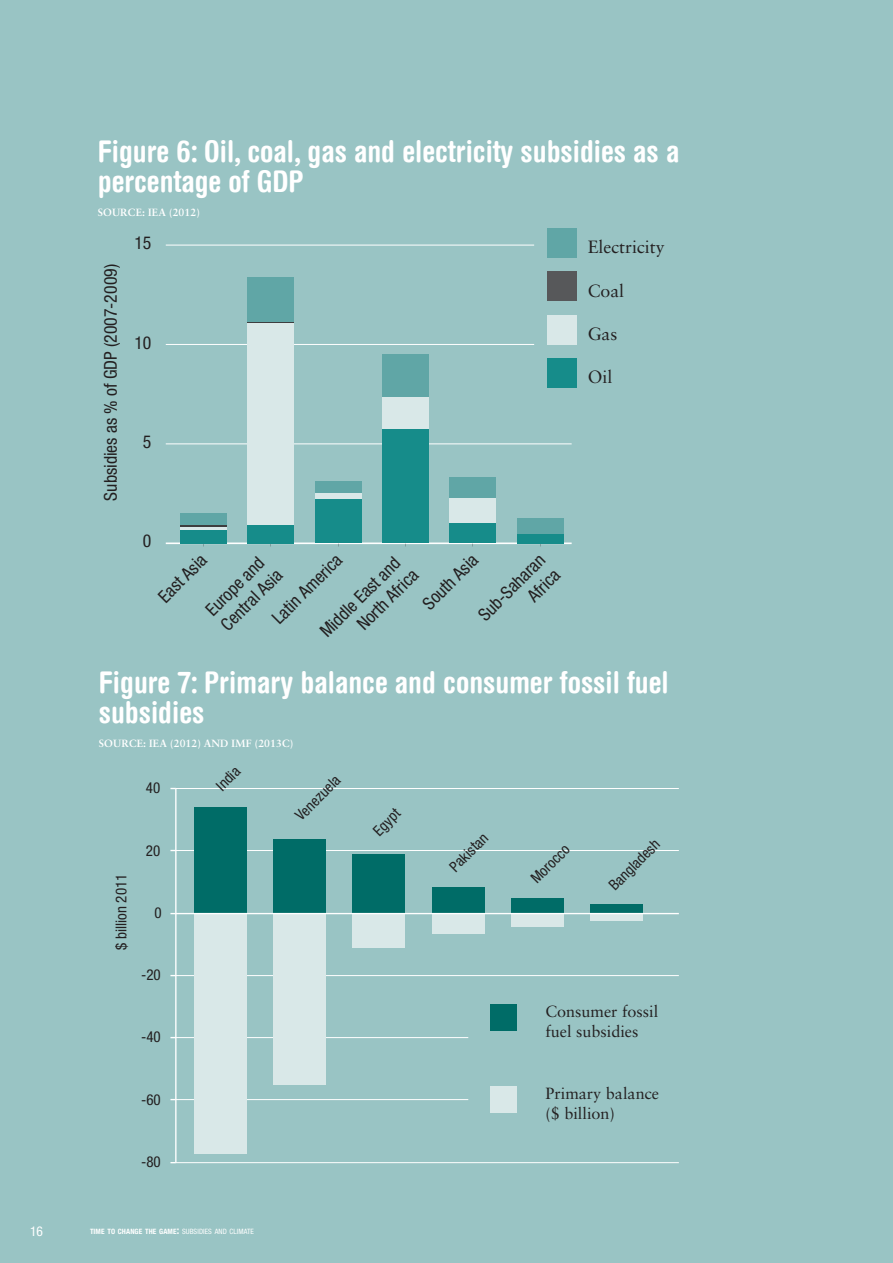
<style>
.page{position:relative;width:893px;height:1263px;background:#99c4c4}
.page>*{position:absolute;margin:0;border:0;box-sizing:border-box;transform-origin:0 0}
.t1{font:700 condensed 31.95px "Helvetica Rounded LT";color:#fff}
.FIGURE_HEADING{font:700 condensed 30px/30px "Helvetica Rounded LT";color:#fff}
.t2{font:condensed 17.7px/21.3px "Helvetica Neue LT Std";color:#231f20;text-align:right}
.t3{font:17.7px "Sabon LT Std";color:#231f20}
.t4{font:16.2px/19.5px "Sabon LT Std";color:#231f20}
.t5{font:condensed 15px "Helvetica Neue LT Std";color:#231f20}
.t6{font:condensed 14.85px "Helvetica Neue LT Std";color:#231f20}
.t7{font:condensed 13.5px "Helvetica Neue LT Std";color:#fff}
.FIGURE_SOURCE{font:700 10.5px "Sabon LT Std";letter-spacing:.01em;color:#fff}
.t8{font:700 condensed 7.35px "Helvetica Neue LT Std";letter-spacing:.015em;color:#fff}
.s1{font-size:10.5px}
.s2{font-weight:400}
</style>
<div class="page">
<hr style="left:176px;top:1162px;width:503px;height:1px;background:#fff">
<hr style="left:176px;top:1099px;width:292px;height:1px;background:#fff">
<hr style="left:176px;top:1037px;width:292px;height:1px;background:#fff">
<hr style="left:176px;top:975px;width:503px;height:1px;background:#fff">
<hr style="left:176px;top:850px;width:503px;height:1px;background:#fff">
<hr style="left:176px;top:788px;width:503px;height:1px;background:#fff">
<div style="left:194px;top:807px;width:53px;height:106px;background:#006c67"></div>
<div style="left:590px;top:904px;width:53px;height:9px;background:#006c67"></div>
<div style="left:352px;top:854px;width:53px;height:59px;background:#006c67"></div>
<div style="left:273px;top:839px;width:53px;height:74px;background:#006c67"></div>
<div style="left:511px;top:898px;width:53px;height:15px;background:#006c67"></div>
<div style="left:432px;top:887px;width:52px;height:26px;background:#006c67"></div>
<div style="left:194px;top:913px;width:53px;height:240px;background:#d9e8e8"></div>
<div style="left:590px;top:913px;width:53px;height:7px;background:#d9e8e8"></div>
<div style="left:352px;top:913px;width:53px;height:34px;background:#d9e8e8"></div>
<div style="left:273px;top:913px;width:53px;height:171px;background:#d9e8e8"></div>
<div style="left:511px;top:913px;width:53px;height:14px;background:#d9e8e8"></div>
<div style="left:432px;top:913px;width:52px;height:20px;background:#d9e8e8"></div>
<hr style="left:175px;top:788px;width:2px;height:375px;background:#fff">
<hr style="left:176px;top:913px;width:503px;height:1px;background:#fff">
<div style="left:490px;top:1004px;width:27px;height:27px;background:#006c67"></div>
<div style="left:490px;top:1086px;width:27px;height:27px;background:#d9e8e8"></div>
<hr style="left:166px;top:542px;width:406px;height:2px;background:#fff">
<hr style="left:166px;top:444px;width:406px;height:1px;background:#fff">
<hr style="left:166px;top:344px;width:368px;height:1px;background:#fff">
<hr style="left:166px;top:245px;width:368px;height:1px;background:#fff">
<div style="left:547px;top:358px;width:30px;height:29px;background:#168c8a"></div>
<div style="left:547px;top:315px;width:30px;height:29px;background:#d9e8e8"></div>
<div style="left:547px;top:271px;width:30px;height:30px;background:#57585a"></div>
<div style="left:547px;top:228px;width:30px;height:30px;background:#60a6a6"></div>
<hr style="left:180px;top:527px;width:46px;height:3px;background:#d9e8e8">
<div style="left:247px;top:323px;width:46px;height:202px;background:#d9e8e8"></div>
<div style="left:315px;top:493px;width:46px;height:6px;background:#d9e8e8"></div>
<div style="left:382px;top:397px;width:47px;height:32px;background:#d9e8e8"></div>
<div style="left:450px;top:497px;width:46px;height:27px;background:#d9e8e8"></div>
<div style="left:180px;top:530px;width:46px;height:13px;background:#168c8a"></div>
<div style="left:247px;top:525px;width:46px;height:18px;background:#168c8a"></div>
<div style="left:315px;top:499px;width:46px;height:44px;background:#168c8a"></div>
<div style="left:382px;top:429px;width:47px;height:114px;background:#168c8a"></div>
<div style="left:450px;top:524px;width:46px;height:19px;background:#168c8a"></div>
<div style="left:517px;top:533px;width:46px;height:10px;background:#168c8a"></div>
<div style="left:180px;top:513px;width:46px;height:13px;background:#60a6a6"></div>
<div style="left:247px;top:277px;width:46px;height:45px;background:#60a6a6"></div>
<div style="left:315px;top:481px;width:46px;height:12px;background:#60a6a6"></div>
<div style="left:382px;top:354px;width:47px;height:43px;background:#60a6a6"></div>
<div style="left:450px;top:477px;width:46px;height:20px;background:#60a6a6"></div>
<div style="left:517px;top:518px;width:46px;height:15px;background:#60a6a6"></div>
<hr style="left:180px;top:526px;width:46px;height:1px;background:#3e3e3f">
<hr style="left:247px;top:322px;width:46px;height:1px;background:#3e3e3f">
<p class="t1" style="left:94px;top:123px;width:437px">as a percentage of GDP (2007-2009)</p>
<p class="FIGURE_HEADING" style="left:98px;top:136px;width:583px">Figure 6: Oil, coal, gas and electricity subsidies as a percentage of GDP</p>
<p class="FIGURE_SOURCE" style="left:98px;top:206px;width:104px">SOURCE: IEA (2012)</p>
<p class="t2" style="left:100px;top:500px;width:238px;rotate:-90deg">Subsidies as % of GDP (2007-2009)</p>
<p class="t2" style="left:134px;top:232px;width:19px">15</p>
<p class="t2" style="left:134px;top:332px;width:19px">10</p>
<p class="t2" style="left:143px;top:431px;width:10px">5</p>
<p class="t2" style="left:143px;top:530px;width:10px">0</p>
<p class="t2" style="left:315px;top:626px;width:111px;rotate:-45deg">Middle East and<br>North Africa</p>
<p class="t2" style="left:418px;top:598px;width:71px;rotate:-45deg">South Asia</p>
<p class="t2" style="left:154px;top:591px;width:61px;rotate:-45deg">East Asia</p>
<p class="t2" style="left:268px;top:613px;width:92px;rotate:-45deg">Latin America</p>
<p class="t2" style="left:474px;top:610px;width:87px;rotate:-45deg">Sub-Saharan<br>Africa</p>
<p class="t2" style="left:201px;top:605px;width:80px;text-align:left;rotate:-45deg">Europe and<br>Central Asia</p>
<p class="t3" style="left:588px;top:237px;width:78px">Electricity</p>
<p class="t3" style="left:588px;top:280px;width:38px">Coal</p>
<p class="t3" style="left:588px;top:323px;width:31px">Gas</p>
<p class="t3" style="left:588px;top:367px;width:26px">Oil</p>
<p class="FIGURE_HEADING" style="left:99px;top:667px;width:571px">Figure 7: Primary balance and consumer fossil fuel subsidies</p>
<p class="FIGURE_SOURCE" style="left:99px;top:736px;width:196px">SOURCE: IEA (2012) AND IMF (2013C)</p>
<p class="t5" style="left:146px;top:779px;width:16px">40</p>
<p class="t5" style="left:112px;top:950px;width:78px;rotate:-90deg">$ billion 2011</p>
<p class="t5" style="left:146px;top:841px;width:16px">20</p>
<p class="t5" style="left:155px;top:904px;width:9px">0</p>
<p class="t5" style="left:141px;top:966px;width:21px">-20</p>
<p class="t5" style="left:141px;top:1028px;width:21px">-40</p>
<p class="t5" style="left:141px;top:1091px;width:21px">-60</p>
<p class="t5" style="left:141px;top:1153px;width:21px">-80</p>
<p class="t6" style="left:213px;top:782px;width:28px;rotate:-45deg">India</p>
<p class="t6" style="left:292px;top:812px;width:58px;rotate:-45deg">Venezuela</p>
<p class="t7" style="left:30px;top:1223px;width:15px">16</p>
<p class="t8" style="left:90px;top:1227px;width:165px">TIME TO CHANGE THE GAME<span class="s1">:</span> <span class="s2">SUBSIDIES AND CLIMATE</span></p>
<p class="t6" style="left:370px;top:827px;width:32px;rotate:-45deg">Egypt</p>
<p class="t6" style="left:446px;top:863px;width:49px;rotate:-45deg">Pakistan</p>
<p class="t6" style="left:527px;top:874px;width:49px;rotate:-45deg">Morocco</p>
<p class="t6" style="left:605px;top:881px;width:66px;rotate:-45deg">Bangladesh</p>
<p class="t4" style="left:545px;top:1002px;width:114px">Consumer fossil fuel subsidies</p>
<p class="t4" style="left:545px;top:1084px;width:115px">Primary balance ($ billion)</p>
</div>
